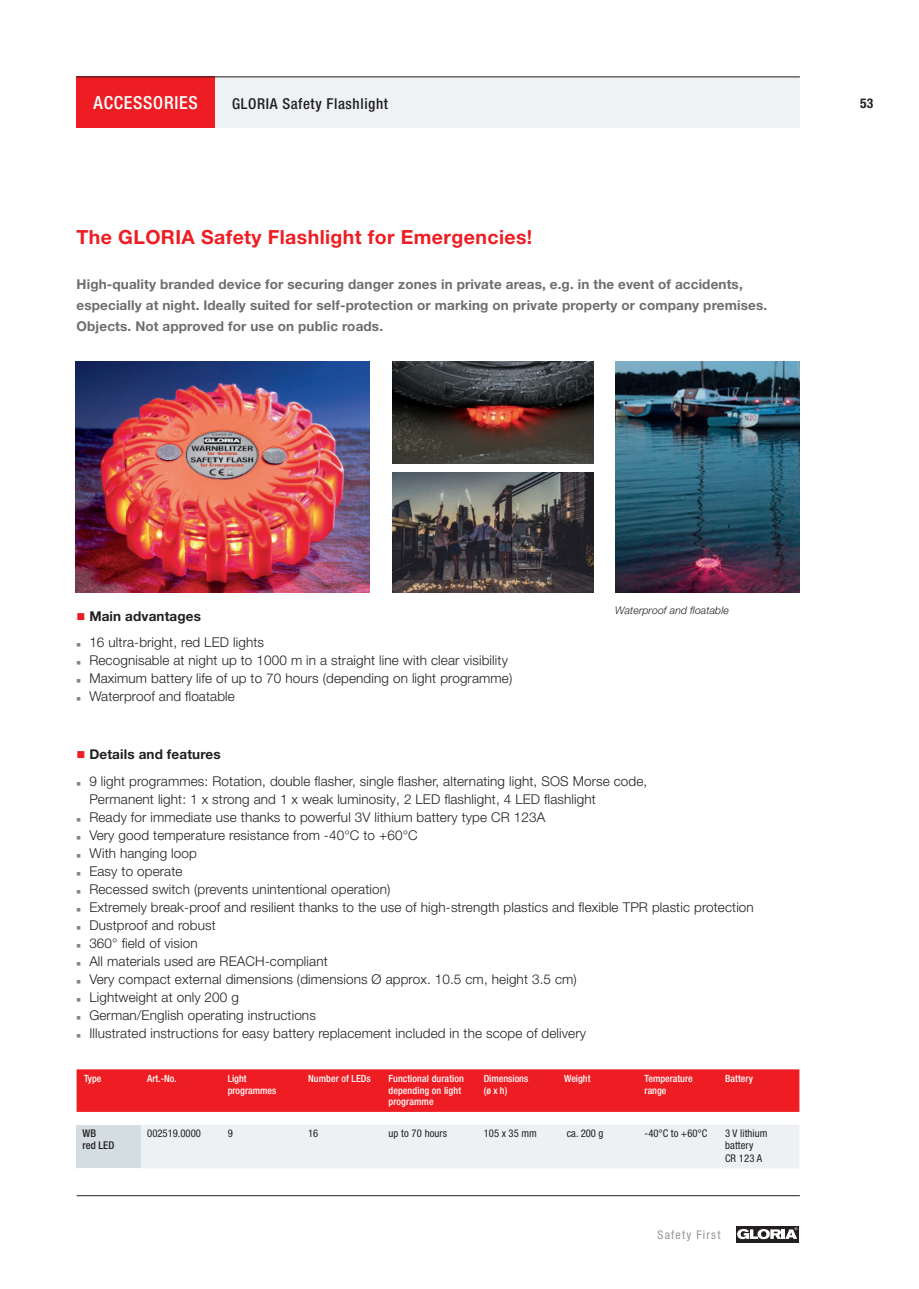
<style>
.page{position:relative;width:919px;height:1289px;background:#fff}
.page>*{position:absolute;margin:0;border:0;box-sizing:border-box;transform-origin:0 0}
.t1{font:700 19.5px "Helvetica Neue LT Pro";letter-spacing:.02em;color:#ee1d23}
.t2{font:500 condensed 18px "Helvetica Neue LT Pro";letter-spacing:.04em;color:#fff}
.t3{font:500 condensed 15px "Helvetica Neue LT Pro";letter-spacing:.04em;color:#231f20}
.t4{font:300 13.5px/18px "Helvetica Neue LT Pro";letter-spacing:.01em;color:#231f20}
.t5{font:700 13.5px/21px "Helvetica Neue LT Pro";letter-spacing:.01em;color:#6c6d70}
.t6{font:700 13.5px "Helvetica Neue LT Pro";letter-spacing:.01em;color:#231f20}
.t7{font:700 condensed 13.5px "Helvetica Neue LT Pro";color:#231f20}
.t8{font:condensed 12px "Helvetica Neue LT Pro";letter-spacing:.1em;color:#939598}
.t9{font:condensed 10.65px/12.8px "Helvetica Neue LT Pro";letter-spacing:.005em;color:#231f20}
.t10{font:500 condensed 10.65px/12.8px "Helvetica Neue LT Pro";color:#231f20}
.t11{font:italic 300 10.5px "Helvetica Neue LT Pro";letter-spacing:.01em;color:#231f20}
.t12{font:500 condensed 9.9px/11.4px "Helvetica Neue LT Pro";letter-spacing:.01em;color:#fff}
.s1{color:#ee1d23}
.s2{color:#808285}
</style>
<div class="page">
<div style="left:735px;top:1226px;width:63px;height:16px;background:#231f20"></div>
<svg style="left:737px;top:1227px;width:60px;height:12px"></svg>
<hr style="left:77px;top:1195px;width:722px;height:1px;background:#231f20">
<div style="left:77px;top:77px;width:722px;height:51px;background:#eef2f4"></div>
<div style="left:77px;top:77px;width:138px;height:51px;background:#ee1d23"></div>
<hr style="left:77px;top:77px;width:722px;height:1px;background:#231f20">
<img style="left:76px;top:361px;width:293px;height:232px">
<img style="left:392px;top:361px;width:201px;height:102px">
<img style="left:392px;top:472px;width:202px;height:121px">
<img style="left:615px;top:361px;width:184px;height:232px">
<div style="left:77px;top:1069px;width:722px;height:42px;background:#ee1d23"></div>
<div style="left:77px;top:1124px;width:64px;height:44px;background:#d4dde2"></div>
<div style="left:141px;top:1125px;width:658px;height:43px;background:#edf1f3"></div>
<hr style="left:77px;top:1167px;width:64px;height:1px;background:#fff">
<h2 class="t2" style="left:94px;top:91px;width:106px">ACCESSORIES</h2>
<p class="t7" style="left:860px;top:96px;width:15px">53</p>
<p class="t3" style="left:232px;top:94px;width:157px">GLORIA Safety Flashlight</p>
<h1 class="t1" style="left:77px;top:225px;width:457px">The GLORIA Safety Flashlight for Emergencies!</h1>
<p class="t5" style="left:77px;top:274px;width:692px">High-quality branded device for securing danger zones in private areas, e.g. in the event of accidents, especially at night. Ideally suited for self-protection or marking on private property or company premises.<br>Objects. Not approved for use on public roads.</p>
<p class="t6" style="left:77px;top:607px;width:126px"><span class="s1">■</span> Main advantages</p>
<p class="t4" style="left:77px;top:633px;width:189px"><span class="s2">■</span> 16 ultra-bright, red LED lights</p>
<p class="t4" style="left:77px;top:651px;width:433px"><span class="s2">■</span> Recognisable at night up to 1000 m in a straight line with clear visibility</p>
<p class="t4" style="left:77px;top:669px;width:437px"><span class="s2">■</span> Maximum battery life of up to 70 hours (depending on light programme)</p>
<p class="t4" style="left:77px;top:687px;width:160px"><span class="s2">■</span> Waterproof and floatable</p>
<p class="t11" style="left:615px;top:604px;width:115px">Waterproof and floatable</p>
<p class="t6" style="left:77px;top:745px;width:146px"><span class="s1">■</span> Details and features</p>
<p class="t4" style="left:89px;top:771px;width:559px;text-indent:-13px"><span class="s2">■</span> 9 light programmes: Rotation, double flasher, single flasher, alternating light, SOS Morse code,<br>Permanent light: 1 x strong and 1 x weak luminosity, 2 LED flashlight, 4 LED flashlight</p>
<p class="t4" style="left:77px;top:807px;width:470px"><span class="s2">■</span> Ready for immediate use thanks to powerful 3V lithium battery type CR 123A</p>
<p class="t4" style="left:77px;top:825px;width:342px"><span class="s2">■</span> Very good temperature resistance from -40°C to +60°C</p>
<p class="t4" style="left:77px;top:843px;width:122px"><span class="s2">■</span> With hanging loop</p>
<p class="t4" style="left:77px;top:861px;width:107px"><span class="s2">■</span> Easy to operate</p>
<p class="t4" style="left:77px;top:879px;width:315px"><span class="s2">■</span> Recessed switch (prevents unintentional operation)</p>
<p class="t4" style="left:77px;top:897px;width:678px"><span class="s2">■</span> Extremely break-proof and resilient thanks to the use of high-strength plastics and flexible TPR plastic protection</p>
<p class="t4" style="left:77px;top:915px;width:141px"><span class="s2">■</span> Dustproof and robust</p>
<p class="t4" style="left:77px;top:933px;width:123px"><span class="s2">■</span> 360° field of vision</p>
<p class="t4" style="left:77px;top:951px;width:253px"><span class="s2">■</span> All materials used are REACH-compliant</p>
<p class="t4" style="left:77px;top:969px;width:502px"><span class="s2">■</span> Very compact external dimensions (dimensions Ø approx. 10.5 cm, height 3.5 cm)</p>
<p class="t4" style="left:77px;top:987px;width:164px"><span class="s2">■</span> Lightweight at only 200 g</p>
<p class="t4" style="left:77px;top:1005px;width:241px"><span class="s2">■</span> German/English operating instructions</p>
<p class="t4" style="left:77px;top:1023px;width:511px"><span class="s2">■</span> Illustrated instructions for easy battery replacement included in the scope of delivery</p>
<p class="t12" style="left:84px;top:1073px;width:19px">Type</p>
<p class="t12" style="left:147px;top:1073px;width:31px">Art.-No.</p>
<p class="t12" style="left:228px;top:1073px;width:50px">Light programmes</p>
<p class="t12" style="left:308px;top:1073px;width:64px">Number of LEDs</p>
<p class="t12" style="left:388px;top:1073px;width:77px">Functional duration depending on light programme</p>
<p class="t12" style="left:483px;top:1073px;width:46px">Dimensions (ø x h)</p>
<p class="t12" style="left:564px;top:1073px;width:28px">Weight</p>
<p class="t12" style="left:644px;top:1073px;width:50px">Temperature range</p>
<p class="t12" style="left:725px;top:1073px;width:30px">Battery</p>
<p class="t10" style="left:83px;top:1126px;width:33px">WB<br>red LED</p>
<p class="t9" style="left:147px;top:1126px;width:55px">002519.0000</p>
<p class="t9" style="left:228px;top:1126px;width:7px">9</p>
<p class="t9" style="left:308px;top:1126px;width:12px">16</p>
<p class="t9" style="left:388px;top:1126px;width:60px">up to 70 hours</p>
<p class="t9" style="left:483px;top:1126px;width:54px">105 x 35 mm</p>
<p class="t9" style="left:566px;top:1126px;width:38px">ca. 200 g</p>
<p class="t9" style="left:644px;top:1126px;width:64px">-40°C to +60°C</p>
<p class="t9" style="left:725px;top:1126px;width:44px">3 V lithium battery<br>CR 123 A</p>
<p class="t8" style="left:657px;top:1227px;width:64px">Safety First</p>
</div>
